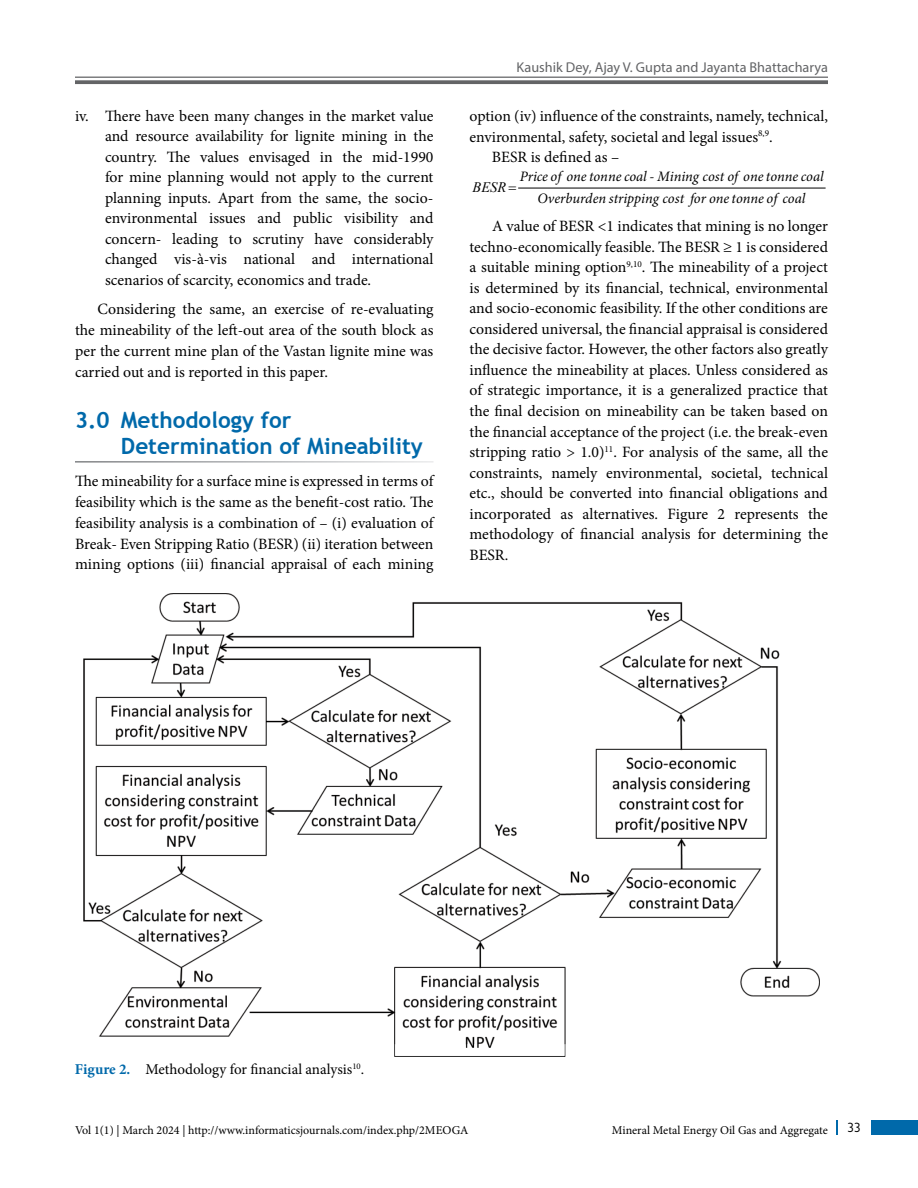
<style>
.page{position:relative;width:918px;height:1188px;background:#fff}
.page>*{position:absolute;margin:0;border:0;box-sizing:border-box;transform-origin:0 0}
.t1{font:700 22.5px/25.7px "Trebuchet MS";color:#0069aa}
.t2{font:15.75px/20.5px "Minion Pro";color:#000;text-align:justify}
.t3{font:15px "Minion Pro";color:#000}
.t4{font:italic 14.4px/22.2px "Minion Pro";color:#000;text-align:center}
.t5{font:italic 14.4px "Times New Roman";color:#000}
.t6{font:14.25px "Myriad Pro";color:#636466}
.t7{font:13.5px "Gill Sans";color:#000}
.t8{font:12px "Minion Pro";color:#000}
.t9{font:12px "Minion Pro";color:#000101}
.s1{font-weight:700;color:#0069aa}
</style>
<div class="page">
<hr style="left:75px;top:77px;width:753px;height:1px;background:#636466">
<svg style="left:75px;top:80px;width:753px;height:4px;fill:#636466"></svg>
<div style="left:872px;top:1120px;width:46px;height:15px;background:#0069aa"></div>
<svg style="left:836px;top:1120px;width:1px;height:15px"></svg>
<hr style="left:519px;top:188px;width:306px;height:1px;background:#000">
<img style="left:84px;top:594px;width:735px;height:462px">
<p class="t2" style="left:105px;top:106px;width:330px;text-indent:-30px">iv. There have been many changes in the market value and resource availability for lignite mining in the country. The values envisaged in the mid-1990 for mine planning would not apply to the current planning inputs. Apart from the same, the socio&shy;environmental issues and public visibility and concern- leading to scrutiny have considerably changed vis-à-vis national and international scenarios of scarcity, economics and trade.</p>
<p class="t2" style="left:75px;top:299px;width:360px;text-indent:23px">Considering the same, an exercise of re-evaluating the mineability of the left-out area of the south block as per the current mine plan of the Vastan lignite mine was carried out and is reported in this paper.</p>
<h1 class="t1" style="left:121px;top:407px;width:304px;text-indent:-46px">3.0 Methodology for<br>Determination of Mineability</h1>
<p class="t2" style="left:75px;top:471px;width:360px">The mineability for a surface mine is expressed in terms of feasibility which is the same as the benefit-cost ratio. The feasibility analysis is a combination of – (i) evaluation of Break- Even Stripping Ratio (BESR) (ii) iteration between mining options (iii) financial appraisal of each mining</p>
<p class="t6" style="left:517px;top:59px;width:313px">Kaushik Dey, Ajay V. Gupta and Jayanta Bhattacharya</p>
<p class="t2" style="left:470px;top:106px;width:360px">option (iv) influence of the constraints, namely, technical,</p>
<p class="t2" style="left:470px;top:126px;width:305px">environmental, safety, societal and legal issues<sup>8,9</sup>.</p>
<p class="t2" style="left:492px;top:147px;width:129px">BESR is defined as –</p>
<p class="t5" style="left:473px;top:177px;width:35px">BESR</p>
<p class="t4" style="left:520px;top:165px;width:305px">Price of one tonne coal - Mining cost of one tonne coal<br>Overburden stripping cost for one tonne of coal</p>
<p class="t2" style="left:469px;top:216px;width:360px;text-indent:23px">A value of BESR &lt;1 indicates that mining is no longer techno-economically feasible. The BESR ≥ 1 is considered a suitable mining option<sup>9,10</sup>. The mineability of a project is determined by its financial, technical, environmental and socio-economic feasibility. If the other conditions are considered universal, the financial appraisal is considered the decisive factor. However, the other factors also greatly influence the mineability at places. Unless considered as of strategic importance, it is a generalized practice that the final decision on mineability can be taken based on the financial acceptance of the project (i.e. the break-even stripping ratio &gt; 1.0)<sup>11</sup>. For analysis of the same, all the constraints, namely environmental, societal, technical etc., should be converted into financial obligations and incorporated as alternatives. Figure 2 represents the methodology of financial analysis for determining the BESR.</p>
<p class="t3" style="left:75px;top:1059px;width:291px"><span class="s1">Figure 2.</span> Methodology for financial analysis<sup>10</sup>.</p>
<p class="t8" style="left:75px;top:1122px;width:395px">Vol 1(1) | March 2024 | http://www.informaticsjournals.com/index.php/2MEOGA</p>
<p class="t9" style="left:612px;top:1122px;width:218px">Mineral Metal Energy Oil Gas and Aggregate</p>
<p class="t7" style="left:848px;top:1119px;width:15px">33</p>
</div>
